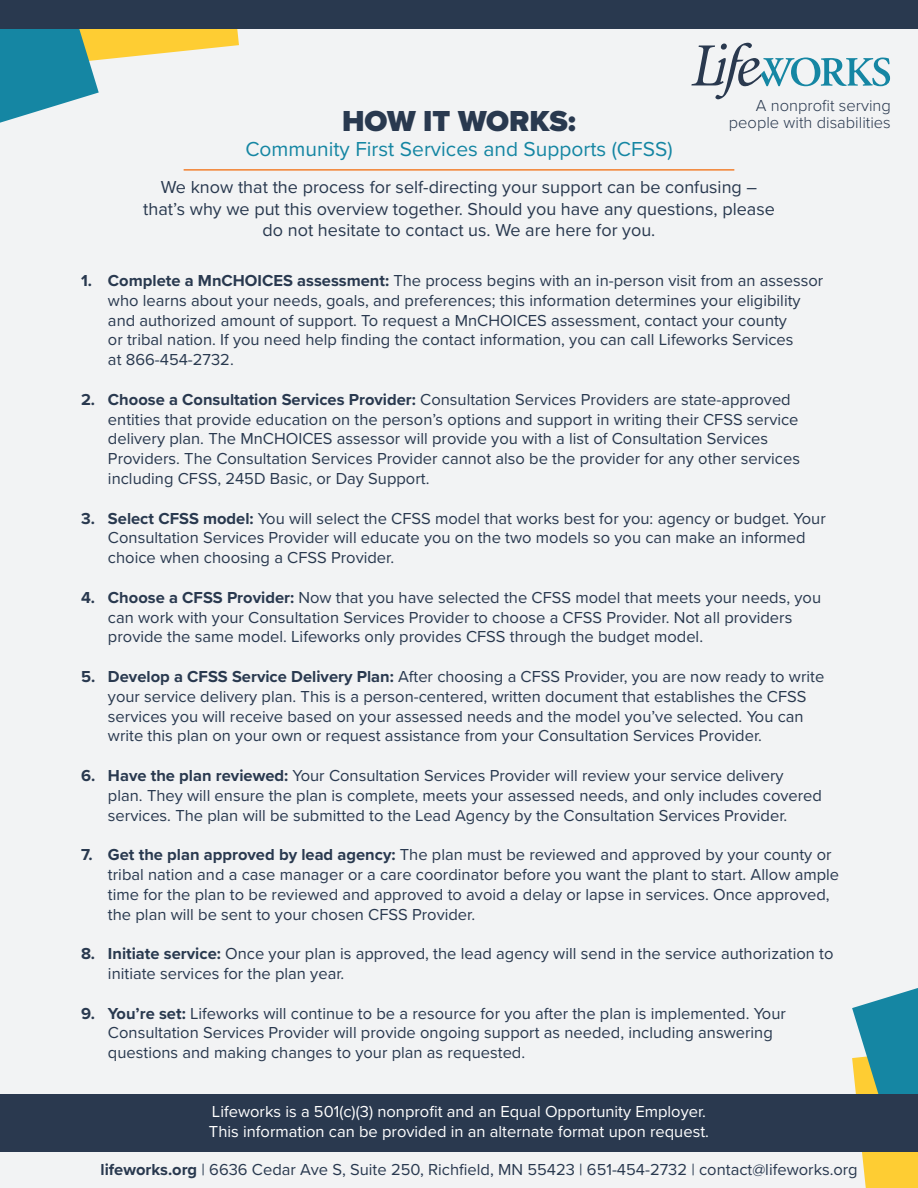
<style>
.page{position:relative;width:918px;height:1188px;background:#f2f3f4}
.page>*{position:absolute;margin:0;border:0;box-sizing:border-box;transform-origin:0 0}
.t1{font:900 30px "Proxima Nova";color:#29394f}
.t2{font:21px "Proxima Nova";color:#1586a3}
.t3{font:18px/21.6px "Proxima Nova";color:#29394f;text-align:center}
.t4{font:16.5px/19.8px "Proxima Nova";color:#29394f}
.t5{font:16.5px/19.8px "Proxima Nova";color:#fff}
.t6{font:300 16.5px/17.9px "Proxima Nova";color:#2a394f;text-align:right}
.s1{font-weight:700}
</style>
<div class="page">
<svg style="left:0;top:29px;width:239px;height:94px"></svg>
<div style="left:0;top:0;width:918px;height:29px;background:#29394f"></div>
<hr style="left:184px;top:169px;width:550px;height:2px;background:#f3802f">
<svg style="left:852px;top:988px;width:66px;height:200px"></svg>
<div style="left:0;top:1094px;width:918px;height:57px;background:#2a394f"></div>
<svg style="left:691px;top:43px;width:199px;height:56px"></svg>
<p class="t6" style="left:729px;top:95px;width:164px">A nonprofit serving people with disabilities</p>
<h1 class="t1" style="left:342px;top:99px;width:235px">HOW IT WORKS:</h1>
<p class="t2" style="left:245px;top:134px;width:429px">Community First Services and Supports (CFSS)</p>
<p class="t3" style="left:143px;top:176px;width:633px">We know that the process for self-directing your support can be confusing – that’s why we put this overview together. Should you have any questions, please do not hesitate to contact us. We are here for you.</p>
<p class="t4" style="left:108px;top:270px;width:717px;text-indent:-27px"><span class="s1">1. Complete a MnCHOICES assessment:</span> The process begins with an in-person visit from an assessor who learns about your needs, goals, and preferences; this information determines your eligibility and authorized amount of support. To request a MnCHOICES assessment, contact your county<br>or tribal nation. If you need help finding the contact information, you can call Lifeworks Services<br>at 866-454-2732.</p>
<p class="t4" style="left:108px;top:389px;width:694px;text-indent:-27px"><span class="s1">2. Choose a Consultation Services Provider:</span> Consultation Services Providers are state-approved entities that provide education on the person’s options and support in writing their CFSS service delivery plan. The MnCHOICES assessor will provide you with a list of Consultation Services Providers. The Consultation Services Provider cannot also be the provider for any other services including CFSS, 245D Basic, or Day Support.</p>
<p class="t4" style="left:108px;top:507px;width:719px;text-indent:-27px"><span class="s1">3. Select CFSS model:</span> You will select the CFSS model that works best for you: agency or budget. Your<br>Consultation Services Provider will educate you on the two models so you can make an informed choice when choosing a CFSS Provider.</p>
<p class="t4" style="left:108px;top:587px;width:715px;text-indent:-27px"><span class="s1">4. Choose a CFSS Provider:</span> Now that you have selected the CFSS model that meets your needs, you can work with your Consultation Services Provider to choose a CFSS Provider. Not all providers provide the same model. Lifeworks only provides CFSS through the budget model.</p>
<p class="t4" style="left:108px;top:666px;width:718px;text-indent:-27px"><span class="s1">5. Develop a CFSS Service Delivery Plan:</span> After choosing a CFSS Provider, you are now ready to write your service delivery plan. This is a person-centered, written document that establishes the CFSS services you will receive based on your assessed needs and the model you’ve selected. You can write this plan on your own or request assistance from your Consultation Services Provider.</p>
<p class="t4" style="left:108px;top:765px;width:716px;text-indent:-27px"><span class="s1">6. Have the plan reviewed:</span> Your Consultation Services Provider will review your service delivery plan. They will ensure the plan is complete, meets your assessed needs, and only includes covered services. The plan will be submitted to the Lead Agency by the Consultation Services Provider.</p>
<p class="t4" style="left:108px;top:844px;width:733px;text-indent:-27px"><span class="s1">7. Get the plan approved by lead agency:</span> The plan must be reviewed and approved by your county or tribal nation and a case manager or a care coordinator before you want the plant to start. Allow ample time for the plan to be reviewed and approved to avoid a delay or lapse in services. Once approved, the plan will be sent to your chosen CFSS Provider.</p>
<p class="t4" style="left:108px;top:943px;width:727px;text-indent:-27px"><span class="s1">8. Initiate service:</span> Once your plan is approved, the lead agency will send in the service authorization to initiate services for the plan year.</p>
<p class="t4" style="left:108px;top:1002px;width:679px;text-indent:-27px"><span class="s1">9. You’re set:</span> Lifeworks will continue to be a resource for you after the plan is implemented. Your<br>Consultation Services Provider will provide ongoing support as needed, including answering questions and making changes to your plan as requested.</p>
<p class="t5" style="left:209px;top:1101px;width:502px">Lifeworks is a 501(c)(3) nonprofit and an Equal Opportunity Employer.<br>This information can be provided in an alternate format upon request.</p>
<p class="t4" style="left:101px;top:1159px;width:759px"><span class="s1">lifeworks.org</span> | 6636 Cedar Ave S, Suite 250, Richfield, MN 55423 | 651-454-2732 | contact@lifeworks.org</p>
</div>
